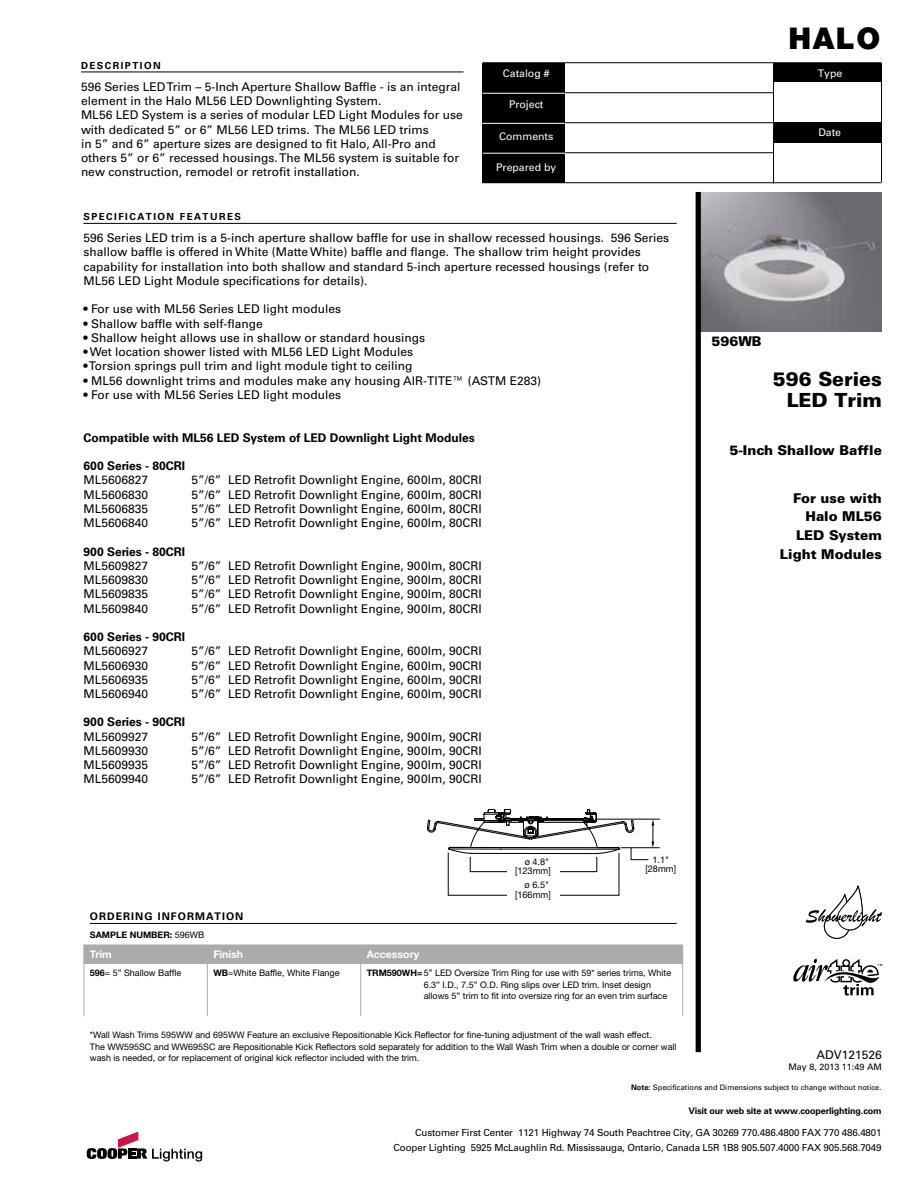
<style>
.page{position:relative;width:918px;height:1188px;background:#fff}
.page>*{position:absolute;margin:0;border:0;box-sizing:border-box;transform-origin:0 0}
.t1{font:900 30px "Helvetica Neue LT Std";color:#000}
.t2{font:900 19.5px/21px "Univers LT Std";color:#000;text-align:right}
.t3{font:900 13.5px/18.6px "Univers LT Std";color:#000;text-align:right}
.t4{font:12px/14.2px "Univers LT Std";color:#000}
.t5{font:700 12px "Univers LT Std";color:#000}
.t6{font:10.5px "Univers LT Std";color:#fff}
.t7{font:700 10.5px "Univers LT Std";letter-spacing:.1em;color:#000}
.t8{font:700 10.5px "Helvetica Neue LT Std";color:#fff}
.t9{font:9.75px/15px "Univers LT Std";letter-spacing:-.015em;color:#000;text-align:right}
.t10{font:700 9.75px "Univers LT Std";letter-spacing:.15em;color:#000}
.t11{font:9.15px/9.1px "Helvetica Neue LT Std";color:#000;text-align:right}
.t12{font:9px/11.2px "Helvetica Neue LT Std";color:#000}
.t13{font:700 9px "Univers LT Std";letter-spacing:-.015em;color:#000}
.t14{font:700 9px "Helvetica Neue LT Std";color:#000}
.t15{font:9px "Univers LT Std";color:#000}
.t16{font:7.5px "Univers LT Std";color:#000}
.s1{font-weight:400}
.s2{font-weight:700}
</style>
<div class="page">
<hr style="left:483px;top:62px;width:399px;height:1px;background:#000">
<hr style="left:483px;top:92px;width:291px;height:1px;background:#000">
<hr style="left:483px;top:122px;width:399px;height:1px;background:#000">
<hr style="left:483px;top:152px;width:291px;height:1px;background:#000">
<hr style="left:483px;top:182px;width:399px;height:1px;background:#000">
<div style="left:483px;top:63px;width:82px;height:120px;background:#000"></div>
<div style="left:774px;top:63px;width:108px;height:19px;background:#000"></div>
<div style="left:774px;top:122px;width:108px;height:21px;background:#000"></div>
<hr style="left:773px;top:63px;width:1px;height:121px;background:#000">
<hr style="left:881px;top:63px;width:1px;height:119px;background:#000">
<hr style="left:482px;top:93px;width:83px;height:1px;background:#fff">
<hr style="left:482px;top:123px;width:83px;height:1px;background:#fff">
<hr style="left:483px;top:153px;width:82px;height:1px;background:#fff">
<hr style="left:83px;top:223px;width:594px;height:1px;background:#000">
<img style="left:701px;top:192px;width:181px;height:140px">
<hr style="left:81px;top:72px;width:383px;height:1px;background:#000">
<svg style="left:87px;top:1132px;width:115px;height:30px"></svg>
<hr style="left:621px;top:847px;width:38px;height:1px;background:#000">
<hr style="left:596px;top:819px;width:64px;height:1px;background:#000">
<svg style="left:427px;top:809px;width:227px;height:87px"></svg>
<div style="left:696px;top:192px;width:5px;height:860px;background:#000"></div>
<svg style="left:806px;top:885px;width:76px;height:54px"></svg>
<svg style="left:793px;top:958px;width:90px;height:38px"></svg>
<div style="left:83px;top:944px;width:600px;height:20px;background:#ababae"></div>
<hr style="left:84px;top:964px;width:1px;height:52px;background:#abadb0">
<hr style="left:207px;top:964px;width:1px;height:52px;background:#abadb0">
<hr style="left:360px;top:964px;width:1px;height:52px;background:#abadb0">
<hr style="left:682px;top:964px;width:1px;height:52px;background:#abadb0">
<hr style="left:90px;top:923px;width:587px;height:1px;background:#000">
<p class="t10" style="left:81px;top:59px;width:17px">desc</p>
<p class="t10" style="left:113px;top:59px;width:16px">ription</p>
<p class="t4" style="left:81px;top:80px;width:383px">596 Series LED Trim – 5-Inch Aperture Shallow Baffle - is an integral element in the Halo ML56 LED Downlighting System.<br>ML56 LED System is a series of modular LED Light Modules for use with dedicated 5” or 6” ML56 LED trims. The ML56 LED trims<br>in 5” and 6” aperture sizes are designed to fit Halo, All-Pro and others 5” or 6” recessed housings. The ML56 system is suitable for new construction, remodel or retrofit installation.</p>
<p class="t10" style="left:83px;top:211px;width:105px">SPECIFICATION feat</p>
<p class="t10" style="left:210px;top:211px;width:25px">ures</p>
<p class="t6" style="left:503px;top:67px;width:48px">Catalog #</p>
<p class="t6" style="left:509px;top:98px;width:36px">Project</p>
<p class="t6" style="left:499px;top:130px;width:56px">Comments</p>
<p class="t6" style="left:496px;top:161px;width:62px">Prepared by</p>
<p class="t4" style="left:83px;top:231px;width:587px">596 Series LED trim is a 5-inch aperture shallow baffle for use in shallow recessed housings. 596 Series shallow baffle is offered in White (Matte White) baffle and flange. The shallow trim height provides capability for installation into both shallow and standard 5-inch aperture recessed housings (refer to ML56 LED Light Module specifications for details).</p>
<p class="t4" style="left:83px;top:302px;width:259px">• For use with ML56 Series LED light modules</p>
<p class="t4" style="left:83px;top:316px;width:181px">• Shallow baffle with self-flange</p>
<p class="t4" style="left:83px;top:331px;width:343px">• Shallow height allows use in shallow or standard housings</p>
<p class="t4" style="left:83px;top:345px;width:331px">• Wet location shower listed with ML56 LED Light Modules</p>
<p class="t4" style="left:83px;top:359px;width:330px">• Torsion springs pull trim and light module tight to ceiling</p>
<p class="t4" style="left:83px;top:373px;width:459px">• ML56 downlight trims and modules make any housing AIR-TITE™ (ASTM E283)</p>
<p class="t4" style="left:83px;top:388px;width:259px">• For use with ML56 Series LED light modules</p>
<p class="t5" style="left:83px;top:430px;width:393px">Compatible with ML56 LED System of LED Downlight Light Modules</p>
<p class="t5" style="left:83px;top:459px;width:103px">600 Series - 80CRI</p>
<p class="t4" style="left:83px;top:473px;width:66px">ML5606827</p>
<p class="t4" style="left:191px;top:473px;width:292px">5”/6” LED Retrofit Downlight Engine, 600lm, 80CRI</p>
<p class="t4" style="left:83px;top:487px;width:66px">ML5606830</p>
<p class="t4" style="left:191px;top:487px;width:292px">5”/6” LED Retrofit Downlight Engine, 600lm, 80CRI</p>
<p class="t4" style="left:83px;top:502px;width:66px">ML5606835</p>
<p class="t4" style="left:191px;top:502px;width:292px">5”/6” LED Retrofit Downlight Engine, 600lm, 80CRI</p>
<p class="t4" style="left:83px;top:516px;width:66px">ML5606840</p>
<p class="t4" style="left:191px;top:516px;width:292px">5”/6” LED Retrofit Downlight Engine, 600lm, 80CRI</p>
<p class="t5" style="left:83px;top:544px;width:103px">900 Series - 80CRI</p>
<p class="t4" style="left:83px;top:558px;width:66px">ML5609827</p>
<p class="t4" style="left:191px;top:558px;width:292px">5”/6” LED Retrofit Downlight Engine, 900lm, 80CRI</p>
<p class="t4" style="left:83px;top:573px;width:66px">ML5609830</p>
<p class="t4" style="left:191px;top:573px;width:292px">5”/6” LED Retrofit Downlight Engine, 900lm, 80CRI</p>
<p class="t4" style="left:83px;top:587px;width:66px">ML5609835</p>
<p class="t4" style="left:191px;top:587px;width:292px">5”/6” LED Retrofit Downlight Engine, 900lm, 80CRI</p>
<p class="t4" style="left:83px;top:601px;width:66px">ML5609840</p>
<p class="t4" style="left:191px;top:601px;width:292px">5”/6” LED Retrofit Downlight Engine, 900lm, 80CRI</p>
<p class="t5" style="left:83px;top:630px;width:103px">600 Series - 90CRI</p>
<p class="t4" style="left:83px;top:644px;width:66px">ML5606927</p>
<p class="t4" style="left:191px;top:644px;width:292px">5”/6” LED Retrofit Downlight Engine, 600lm, 90CRI</p>
<p class="t4" style="left:83px;top:658px;width:66px">ML5606930</p>
<p class="t4" style="left:191px;top:658px;width:292px">5”/6” LED Retrofit Downlight Engine, 600lm, 90CRI</p>
<p class="t4" style="left:83px;top:672px;width:66px">ML5606935</p>
<p class="t4" style="left:191px;top:672px;width:292px">5”/6” LED Retrofit Downlight Engine, 600lm, 90CRI</p>
<p class="t4" style="left:83px;top:687px;width:66px">ML5606940</p>
<p class="t4" style="left:191px;top:687px;width:292px">5”/6” LED Retrofit Downlight Engine, 600lm, 90CRI</p>
<p class="t5" style="left:83px;top:715px;width:103px">900 Series - 90CRI</p>
<p class="t4" style="left:83px;top:729px;width:66px">ML5609927</p>
<p class="t4" style="left:191px;top:729px;width:292px">5”/6” LED Retrofit Downlight Engine, 900lm, 90CRI</p>
<p class="t4" style="left:83px;top:744px;width:66px">ML5609930</p>
<p class="t4" style="left:191px;top:744px;width:292px">5”/6” LED Retrofit Downlight Engine, 900lm, 90CRI</p>
<p class="t4" style="left:83px;top:758px;width:66px">ML5609935</p>
<p class="t4" style="left:191px;top:758px;width:292px">5”/6” LED Retrofit Downlight Engine, 900lm, 90CRI</p>
<p class="t4" style="left:83px;top:772px;width:66px">ML5609940</p>
<p class="t4" style="left:191px;top:772px;width:292px">5”/6” LED Retrofit Downlight Engine, 900lm, 90CRI</p>
<p class="t11" style="left:515px;top:857px;width:37px">ø 4.8" [123mm]</p>
<p class="t11" style="left:515px;top:880px;width:37px">ø 6.5" [166mm]</p>
<p class="t11" style="left:645px;top:855px;width:32px;text-align:center">1.1" [28mm]</p>
<h1 class="t1" style="left:789px;top:20px;width:93px">HALO</h1>
<p class="t6" style="left:818px;top:67px;width:26px">Type</p>
<p class="t6" style="left:818px;top:126px;width:24px">Date</p>
<p class="t3" style="left:711px;top:331px;width:52px">596WB</p>
<h2 class="t2" style="left:773px;top:368px;width:111px">596 Series<br>LED Trim</h2>
<p class="t3" style="left:729px;top:440px;width:154px">5-Inch Shallow Baffle</p>
<p class="t3" style="left:780px;top:488px;width:104px">For use with<br>Halo ML56<br>LED System<br>Light Modules</p>
<p class="t7" style="left:90px;top:910px;width:155px">ORDERING INFORMATION</p>
<p class="t14" style="left:90px;top:930px;width:116px">SAMPLE NUMBER: <span class="s1">596WB</span></p>
<p class="t8" style="left:90px;top:948px;width:23px">Trim</p>
<p class="t8" style="left:213px;top:948px;width:31px">Finish</p>
<p class="t8" style="left:367px;top:948px;width:54px">Accessory</p>
<p class="t12" style="left:90px;top:967px;width:93px"><span class="s2">596</span>= 5” Shallow Baffle</p>
<p class="t12" style="left:213px;top:967px;width:128px"><span class="s2">WB</span>=White Baffle, White Flange</p>
<p class="t12" style="left:424px;top:967px;width:249px;text-indent:-57px"><span class="s2">TRM590WH=</span>5” LED Oversize Trim Ring for use with 59* series trims, White<br>6.3” I.D., 7.5” O.D. Ring slips over LED trim. Inset design allows 5” trim to fit into oversize ring for an even trim surface</p>
<p class="t12" style="left:90px;top:1029px;width:588px">*Wall Wash Trims 595WW and 695WW Feature an exclusive Repositionable Kick Reflector for fine-tuning adjustment of the wall wash effect.<br>The WW595SC and WW695SC are Repositionable Kick Reflectors sold separately for addition to the Wall Wash Trim when a double or corner wall wash is needed, or for replacement of original kick reflector included with the trim.</p>
<p class="t4" style="left:817px;top:1047px;width:67px">ADV121526</p>
<p class="t15" style="left:788px;top:1061px;width:95px">May 8, 2013 11:49 AM</p>
<p class="t16" style="left:631px;top:1083px;width:252px"><span class="s2">Note:</span> Specifications and Dimensions subject to change without notice.</p>
<p class="t13" style="left:688px;top:1105px;width:195px">Visit our web site at www.cooperlighting.com</p>
<p class="t9" style="left:394px;top:1125px;width:489px">Customer First Center 1121 Highway 74 South Peachtree City, GA 30269 770.486.4800 FAX 770 486.4801<br>Cooper Lighting 5925 McLaughlin Rd. Mississauga, Ontario, Canada L5R 1B8 905.507.4000 FAX 905.568.7049</p>
</div>
